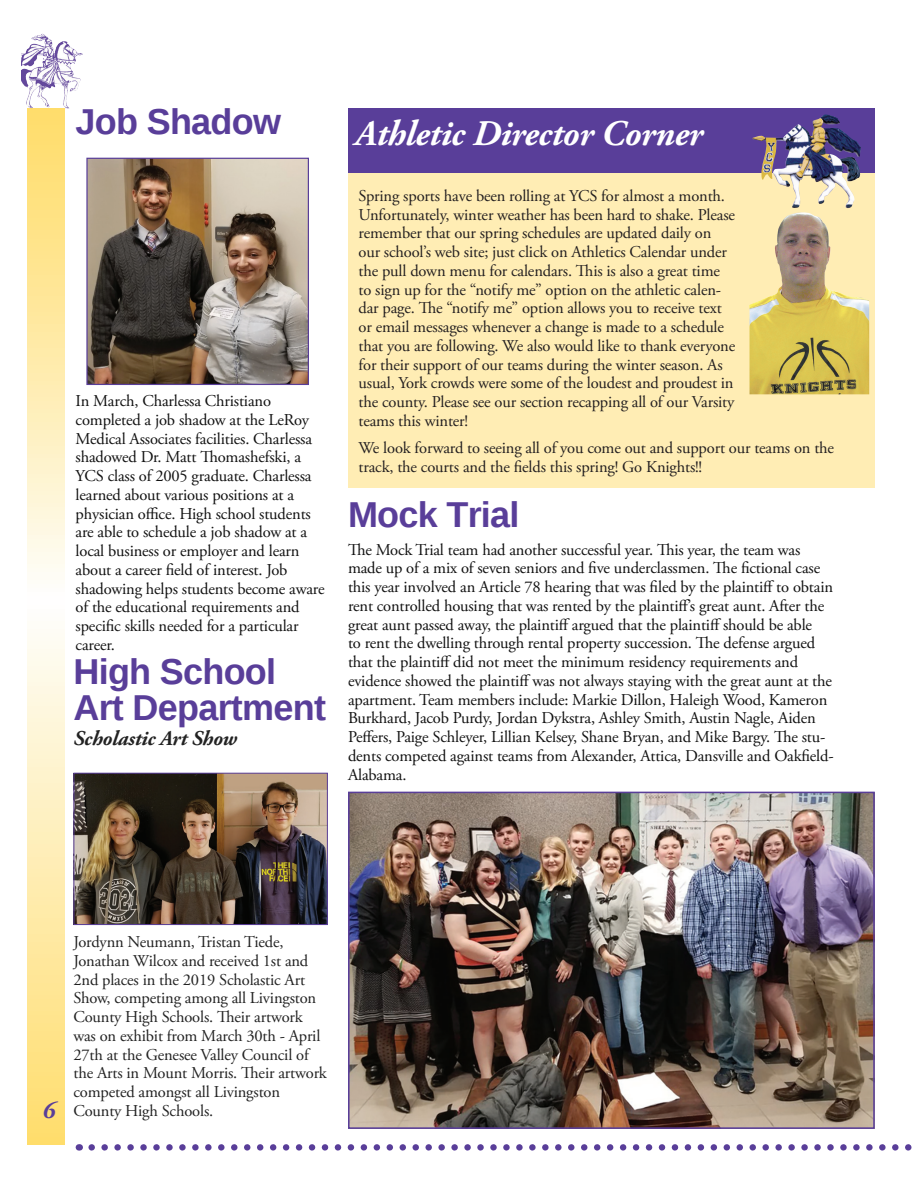
<style>
.page{position:relative;width:918px;height:1188px;background:#fff}
.page>*{position:absolute;margin:0;border:0;box-sizing:border-box;transform-origin:0 0}
.t1{font:700 36px/36px "Liberation Sans";letter-spacing:-.02em;color:#593e99}
.t2{font:italic 700 36px "Adobe Garamond Pro";letter-spacing:-.01em;color:#fff}
.t3{font:italic 700 24px "Adobe Garamond Pro";color:#593e99}
.t4{font:italic 700 21px "Adobe Garamond Pro";letter-spacing:-.01em;color:#222}
.t5{font:16.5px/18.8px "Adobe Garamond Pro";letter-spacing:-.01em;color:#111}
.t6{font:16.5px/18.8px "Adobe Garamond Pro";letter-spacing:-.01em;color:#231f20}
.t7{font:16.5px/18.8px "Adobe Garamond Pro";letter-spacing:-.01em;color:#222}
</style>
<div class="page">
<svg style="left:27px;top:108px;width:38px;height:1037px;background:#feecb0"></svg>
<img style="left:21px;top:34px;width:26px;height:35px">
<svg style="left:92px;top:1144px;width:820px;height:7px"></svg>
<img style="left:75px;top:775px;width:251px;height:148px">
<div style="left:73px;top:773px;width:255px;height:152px;border:1px solid #593e99"></div>
<img style="left:351px;top:795px;width:521px;height:331px">
<div style="left:348px;top:792px;width:527px;height:337px;border:2px solid #593e99"></div>
<img style="left:88px;top:160px;width:219px;height:223px">
<div style="left:86px;top:158px;width:223px;height:227px;border:1px solid #593e99"></div>
<div style="left:348px;top:156px;width:527px;height:332px;background:#ffedb4"></div>
<div style="left:348px;top:108px;width:527px;height:65px;background:#593e99"></div>
<img style="left:752px;top:114px;width:109px;height:95px">
<img style="left:750px;top:212px;width:119px;height:182px">
<h1 class="t1" style="left:76px;top:103px;width:207px">Job Shadow</h1>
<h1 class="t2" style="left:355px;top:113px;width:349px">Athletic Director Corner</h1>
<p class="t5" style="left:76px;top:392px;width:251px">In March, Charlessa Christiano completed a job shadow at the LeRoy Medical Associates facilities. Charlessa shadowed Dr. Matt Thomashefski, a YCS class of 2005 graduate. Charlessa learned about various positions at a physician office. High school students are able to schedule a job shadow at a local business or employer and learn about a career field of interest. Job shadowing helps students become aware of the educational requirements and specific skills needed for a particular career.</p>
<h1 class="t1" style="left:73px;top:653px;width:254px">High School<br>Art Department</h1>
<p class="t4" style="left:73px;top:727px;width:165px">Scholastic Art Show</p>
<p class="t6" style="left:359px;top:187px;width:378px">Spring sports have been rolling at YCS for almost a month.<br>Unfortunately, winter weather has been hard to shake. Please remember that our spring schedules are updated daily on our school’s web site; just click on Athletics Calendar under the pull down menu for calendars. This is also a great time to sign up for the “notify me” option on the athletic calen&shy;dar page. The “notify me” option allows you to receive text or email messages whenever a change is made to a schedule that you are following. We also would like to thank everyone for their support of our teams during the winter season. As usual, York crowds were some of the loudest and proudest in the county. Please see our section recapping all of our Varsity teams this winter!</p>
<p class="t6" style="left:359px;top:439px;width:477px">We look forward to seeing all of you come out and support our teams on the track, the courts and the fields this spring! Go Knights!!</p>
<h1 class="t1" style="left:348px;top:496px;width:173px">Mock Trial</h1>
<p class="t5" style="left:348px;top:541px;width:487px">The Mock Trial team had another successful year. This year, the team was made up of a mix of seven seniors and five underclassmen. The fictional case this year involved an Article 78 hearing that was filed by the plaintiff to obtain rent controlled housing that was rented by the plaintiff’s great aunt. After the great aunt passed away, the plaintiff argued that the plaintiff should be able<br>to rent the dwelling through rental property succession. The defense argued that the plaintiff did not meet the minimum residency requirements and evidence showed the plaintiff was not always staying with the great aunt at the apartment. Team members include: Markie Dillon, Haleigh Wood, Kameron Burkhard, Jacob Purdy, Jordan Dykstra, Ashley Smith, Austin Nagle, Aiden Peffers, Paige Schleyer, Lillian Kelsey, Shane Bryan, and Mike Bargy. The stu&shy;dents competed against teams from Alexander, Attica, Dansville and Oakfield-Alabama.</p>
<h2 class="t3" style="left:42px;top:1097px;width:14px">6</h2>
<p class="t7" style="left:73px;top:933px;width:255px">Jordynn Neumann, Tristan Tiede, Jonathan Wilcox and received 1st and 2nd places in the 2019 Scholastic Art Show, competing among all Livingston County High Schools. Their artwork was on exhibit from March 30th - April 27th at the Genesee Valley Council of the Arts in Mount Morris. Their artwork competed amongst all Livingston County High Schools.</p>
</div>
